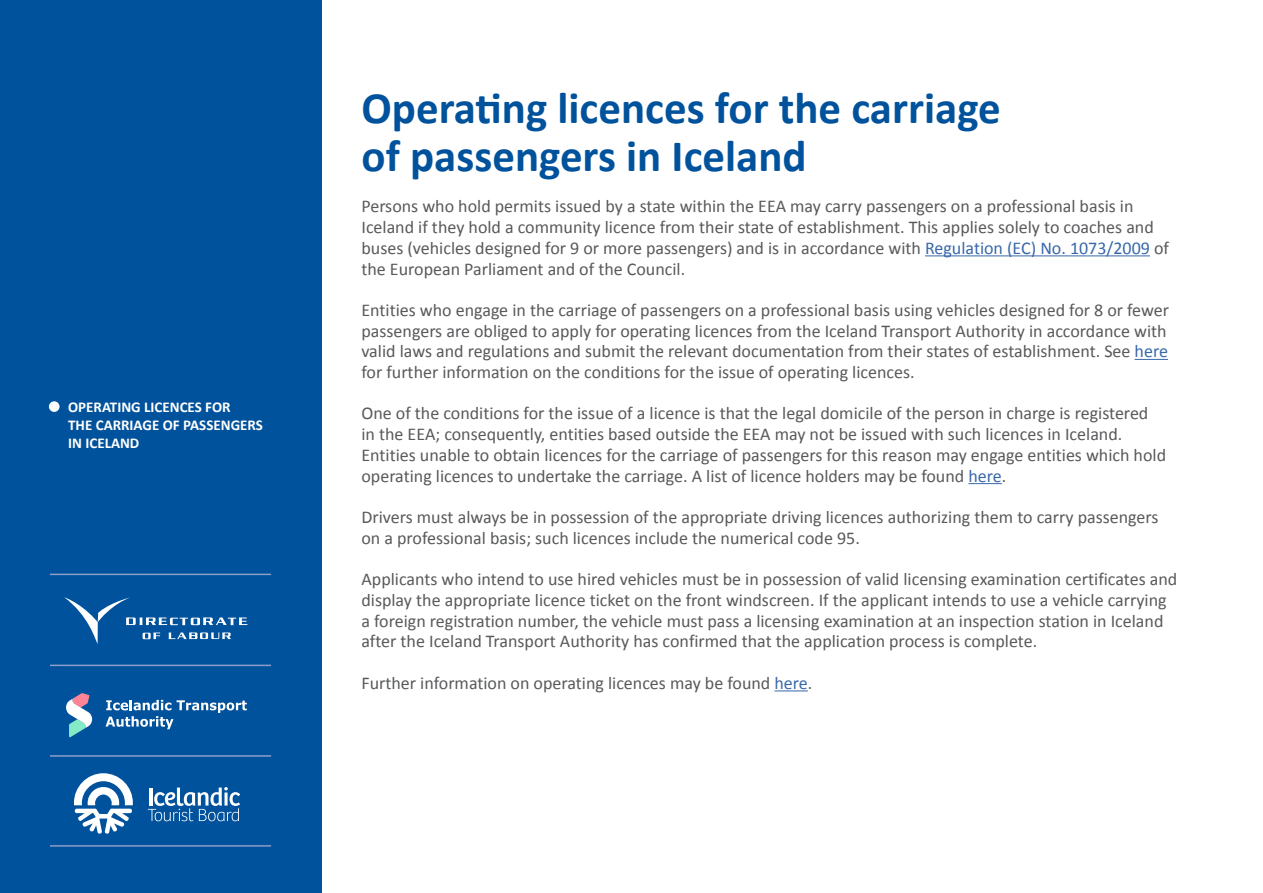
<style>
.page{position:relative;width:1263px;height:893px;background:#fff}
.page>*{position:absolute;margin:0;border:0;box-sizing:border-box;transform-origin:0 0}
.t1{font:700 45px/48px "Calibri";color:#00529c}
.t2{font:18px/20.7px "Calibri";color:#58595b}
.t3{font:700 15px/18px "Calibri";color:#fff}
.s1{color:#3968aa}
</style>
<div class="page">
<div style="left:0;top:0;width:321px;height:893px;background:#00529c"></div>
<hr style="left:50px;top:574px;width:221px;height:1px;background:#8d9ecb">
<hr style="left:50px;top:665px;width:221px;height:1px;background:#8d9ecb">
<hr style="left:50px;top:755px;width:221px;height:2px;background:#8d9ecb">
<hr style="left:50px;top:845px;width:221px;height:2px;background:#8d9ecb">
<svg style="left:74px;top:773px;width:59px;height:61px"></svg>
<svg style="left:148px;top:787px;width:92px;height:34px"></svg>
<svg style="left:64px;top:597px;width:183px;height:47px"></svg>
<svg style="left:106px;top:700px;width:141px;height:29px"></svg>
<svg style="left:66px;top:693px;width:26px;height:44px"></svg>
<hr style="left:925px;top:256px;width:225px;height:1px;background:#3968aa">
<hr style="left:1134px;top:359px;width:34px;height:1px;background:#3968aa">
<hr style="left:968px;top:483px;width:34px;height:1px;background:#3968aa">
<hr style="left:774px;top:691px;width:34px;height:1px;background:#3968aa">
<div style="left:49px;top:401px;width:11px;height:11px;background:#fff;border-radius:50%"></div>
<p class="t3" style="left:68px;top:397px;width:196px">OPERATING LICENCES FOR<br>THE CARRIAGE OF PASSENGERS<br>IN ICELAND</p>
<h1 class="t1" style="left:361px;top:82px;width:641px">Operating licences for the carriage of passengers in Iceland</h1>
<p class="t2" style="left:361px;top:195px;width:809px">Persons who hold permits issued by a state within the EEA may carry passengers on a professional basis in Iceland if they hold a community licence from their state of establishment. This applies solely to coaches and buses (vehicles designed for 9 or more passengers) and is in accordance with <span class="s1">Regulation (EC) No. 1073/2009</span> of the European Parliament and of the Council.</p>
<p class="t2" style="left:361px;top:299px;width:809px">Entities who engage in the carriage of passengers on a professional basis using vehicles designed for 8 or fewer passengers are obliged to apply for operating licences from the Iceland Transport Authority in accordance with valid laws and regulations and submit the relevant documentation from their states of establishment. See <span class="s1">here </span>for further information on the conditions for the issue of operating licences.</p>
<p class="t2" style="left:361px;top:402px;width:806px">One of the conditions for the issue of a licence is that the legal domicile of the person in charge is registered in the EEA; consequently, entities based outside the EEA may not be issued with such licences in Iceland.<br>Entities unable to obtain licences for the carriage of passengers for this reason may engage entities which hold operating licences to undertake the carriage. A list of licence holders may be found <span class="s1">here</span>.</p>
<p class="t2" style="left:361px;top:506px;width:799px">Drivers must always be in possession of the appropriate driving licences authorizing them to carry passengers on a professional basis; such licences include the numerical code 95.</p>
<p class="t2" style="left:361px;top:568px;width:817px">Applicants who intend to use hired vehicles must be in possession of valid licensing examination certificates and display the appropriate licence ticket on the front windscreen. If the applicant intends to use a vehicle carrying a foreign registration number, the vehicle must pass a licensing examination at an inspection station in Iceland after the Iceland Transport Authority has confirmed that the application process is complete.</p>
<p class="t2" style="left:361px;top:672px;width:452px">Further information on operating licences may be found <span class="s1">here</span>.</p>
</div>
